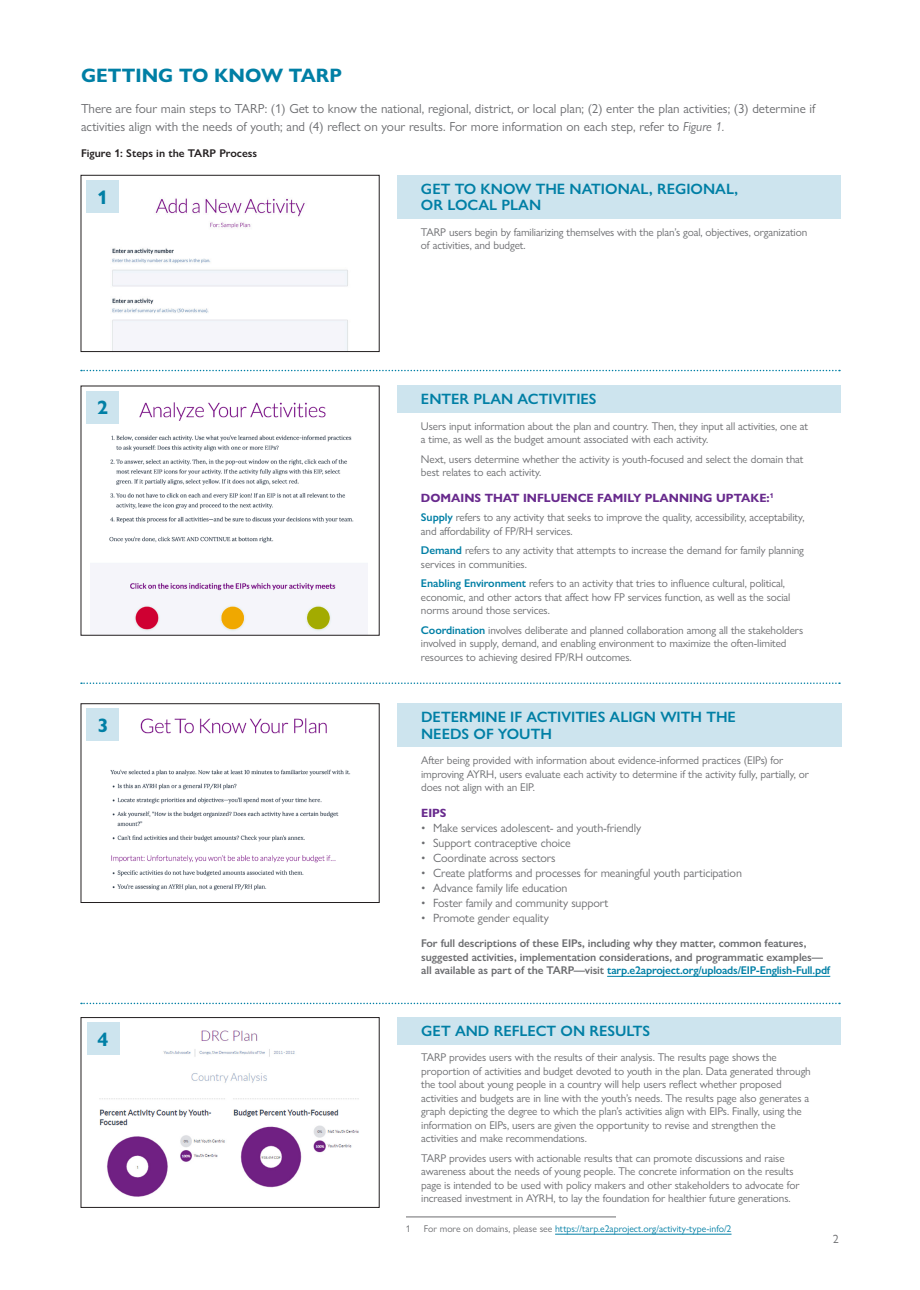
<style>
.page{position:relative;width:920px;height:1290px;background:#fff}
.page>*{position:absolute;margin:0;border:0;box-sizing:border-box;transform-origin:0 0}
.Heading_1{font:700 19.5px "Gill Sans Nova";color:#007fa5}
.Steps_Heading{font:600 15px/16.5px "Gill Sans Nova";color:#007fa5}
.Body{font:13.2px/18px "Gill Sans Nova";color:#6c6d70}
.t1{font:12px "Gill Sans Nova";letter-spacing:-.01em;color:#6c6d70}
.Steps_Heading_2{font:700 12px "Gill Sans Nova";color:#682a8d}
.Steps_Body{font:11.25px/13.5px "Gill Sans Nova";letter-spacing:-.01em;color:#6c6d70}
.Steps_Highlighted{font:600 11.25px/13.5px "Gill Sans Nova";letter-spacing:-.01em;color:#6c6d70}
.Figure___Table{font:600 11.25px "Gill Sans Nova";color:#231f20}
.Footnote{font:9.75px "Gill Sans Nova";color:#007fa5}
.Footnote-2{font:9.75px "Gill Sans Nova";color:#6c6d70}
.s1{font-style:italic}
.s2{font-weight:600;color:#007fa5}
.s3{color:#007fa5}
.s4{color:#6c6d70}
</style>
<div class="page">
<img style="left:90px;top:402px;width:278px;height:230px">
<div style="left:397px;top:386px;width:443px;height:27px;background:#cde4ee"></div>
<hr style="left:406px;top:1216px;width:210px;height:1px;background:#6c6d70">
<hr style="left:555px;top:1234px;width:176px;height:1px;background:#007fa5">
<div style="left:86px;top:391px;width:33px;height:33px;background:#cde4ee"></div>
<img style="left:112px;top:198px;width:236px;height:152px">
<div style="left:81px;top:175px;width:298px;height:177px;border:1px solid #231f20"></div>
<img style="left:86px;top:708px;width:265px;height:183px">
<div style="left:81px;top:703px;width:298px;height:200px;border:1px solid #231f20"></div>
<img style="left:99px;top:1022px;width:260px;height:175px">
<div style="left:81px;top:1017px;width:298px;height:190px;border:1px solid #231f20"></div>
<svg style="left:81px;top:370px;width:759px;height:1px"></svg>
<svg style="left:81px;top:682px;width:759px;height:2px"></svg>
<svg style="left:81px;top:1003px;width:759px;height:1px"></svg>
<div style="left:397px;top:175px;width:443px;height:44px;background:#cde4ee"></div>
<div style="left:86px;top:180px;width:33px;height:33px;background:#cde4ee"></div>
<div style="left:397px;top:704px;width:444px;height:43px;background:#cde4ee"></div>
<hr style="left:607px;top:976px;width:223px;height:1px;background:#007fa5">
<div style="left:87px;top:708px;width:32px;height:33px;background:#cde4ee"></div>
<div style="left:397px;top:1017px;width:443px;height:27px;background:#cde4ee"></div>
<div style="left:87px;top:1022px;width:32px;height:33px;background:#cde4ee"></div>
<p class="Heading_1" style="left:81px;top:63px;width:262px">GETTING TO KNOW TARP</p>
<p class="Body" style="left:81px;top:100px;width:736px">There are four main steps to TARP: (1) Get to know the national, regional, district, or local plan; (2) enter the plan activities; (3) determine if activities align with the needs of youth; and (4) reflect on your results. For more information on each step, refer to <span class="s1">Figure 1.</span></p>
<p class="Figure___Table" style="left:81px;top:146px;width:178px">Figure 1: Steps in the TARP Process</p>
<p class="Steps_Heading" style="left:421px;top:180px;width:319px">GET TO KNOW THE NATIONAL, REGIONAL,<br>OR LOCAL PLAN</p>
<p class="Steps_Body" style="left:421px;top:225px;width:388px">TARP users begin by familiarizing themselves with the plan’s goal, objectives, organization of activities, and budget.</p>
<p class="Heading_1" style="left:97px;top:185px;width:13px">1</p>
<p class="Heading_1" style="left:97px;top:396px;width:13px">2</p>
<p class="Heading_1" style="left:97px;top:396px;width:13px">1</p>
<p class="Heading_1" style="left:97px;top:713px;width:13px">3</p>
<p class="Heading_1" style="left:98px;top:1027px;width:13px">4</p>
<p class="Steps_Heading" style="left:421px;top:391px;width:177px">ENTER PLAN ACTIVITIES</p>
<p class="Steps_Body" style="left:421px;top:419px;width:389px">Users input information about the plan and country. Then, they input all activities, one at a time, as well as the budget amount associated with each activity.</p>
<p class="Steps_Body" style="left:421px;top:452px;width:384px">Next, users determine whether the activity is youth-focused and select the domain that best relates to each activity.</p>
<p class="Steps_Heading_2" style="left:421px;top:490px;width:354px">DOMAINS THAT INFLUENCE FAMILY PLANNING UPTAKE:<sup>1</sup></p>
<p class="Steps_Body" style="left:421px;top:511px;width:385px"><span class="s2">Supply</span> refers to any activity that seeks to improve the quality, accessibility, acceptability, and affordability of FP/RH services.</p>
<p class="Steps_Body" style="left:421px;top:544px;width:385px"><span class="s2">Demand</span> refers to any activity that attempts to increase the demand for family planning services in communities.</p>
<p class="Steps_Body" style="left:421px;top:577px;width:371px"><span class="s2">Enabling Environment</span> refers to an activity that tries to influence cultural, political, economic, and other actors that affect how FP services function, as well as the social norms around those services.</p>
<p class="Steps_Body" style="left:421px;top:623px;width:384px"><span class="s2">Coordination</span> involves deliberate and planned collaboration among all the stakeholders involved in supply, demand, and enabling environment to maximize the often-limited resources to achieving desired FP/RH outcomes.</p>
<p class="Steps_Heading" style="left:421px;top:709px;width:316px">DETERMINE IF ACTIVITIES ALIGN WITH THE<br>NEEDS OF YOUTH</p>
<p class="Steps_Body" style="left:421px;top:753px;width:389px">After being provided with information about evidence-informed practices (EIPs) for improving AYRH, users evaluate each activity to determine if the activity fully, partially, or does not align with an EIP.</p>
<p class="Steps_Heading_2" style="left:421px;top:805px;width:27px">EIPS</p>
<p class="t1" style="left:421px;top:820px;width:222px">• Make services adolescent- and youth-friendly</p>
<p class="t1" style="left:421px;top:835px;width:151px">• Support contraceptive choice</p>
<p class="t1" style="left:421px;top:850px;width:136px">• Coordinate across sectors</p>
<p class="t1" style="left:421px;top:865px;width:322px">• Create platforms and processes for meaningful youth participation</p>
<p class="t1" style="left:421px;top:880px;width:148px">• Advance family life education</p>
<p class="t1" style="left:421px;top:895px;width:189px">• Foster family and community support</p>
<p class="t1" style="left:421px;top:910px;width:129px">• Promote gender equality</p>
<p class="Steps_Highlighted" style="left:421px;top:936px;width:411px">For full descriptions of these EIPs, including why they matter, common features, suggested activities, implementation considerations, and programmatic examples— all available as part of the TARP—visit <span class="s3">tarp.e2aproject.org/uploads/EIP-English-Full.pdf</span></p>
<p class="Steps_Heading" style="left:421px;top:1022px;width:230px">GET AND REFLECT ON RESULTS</p>
<p class="Steps_Body" style="left:421px;top:1051px;width:391px">TARP provides users with the results of their analysis. The results page shows the proportion of activities and budget devoted to youth in the plan. Data generated through the tool about young people in a country will help users reflect whether proposed activities and budgets are in line with the youth’s needs. The results page also generates a graph depicting the degree to which the plan’s activities align with EIPs. Finally, using the information on EIPs, users are given the opportunity to revise and strengthen the activities and make recommendations.</p>
<p class="Steps_Body" style="left:421px;top:1151px;width:380px">TARP provides users with actionable results that can promote discussions and raise awareness about the needs of young people. The concrete information on the results page is intended to be used with policy makers and other stakeholders to advocate for increased investment in AYRH, to lay the foundation for healthier future generations.</p>
<p class="Footnote-2" style="left:406px;top:1223px;width:6px">1</p>
<p class="Footnote" style="left:424px;top:1223px;width:309px"><span class="s4">For more on domains, please see</span> https://tarp.e2aproject.org/activity-type-info/2</p>
<p class="t1" style="left:833px;top:1231px;width:7px">2</p>
</div>
